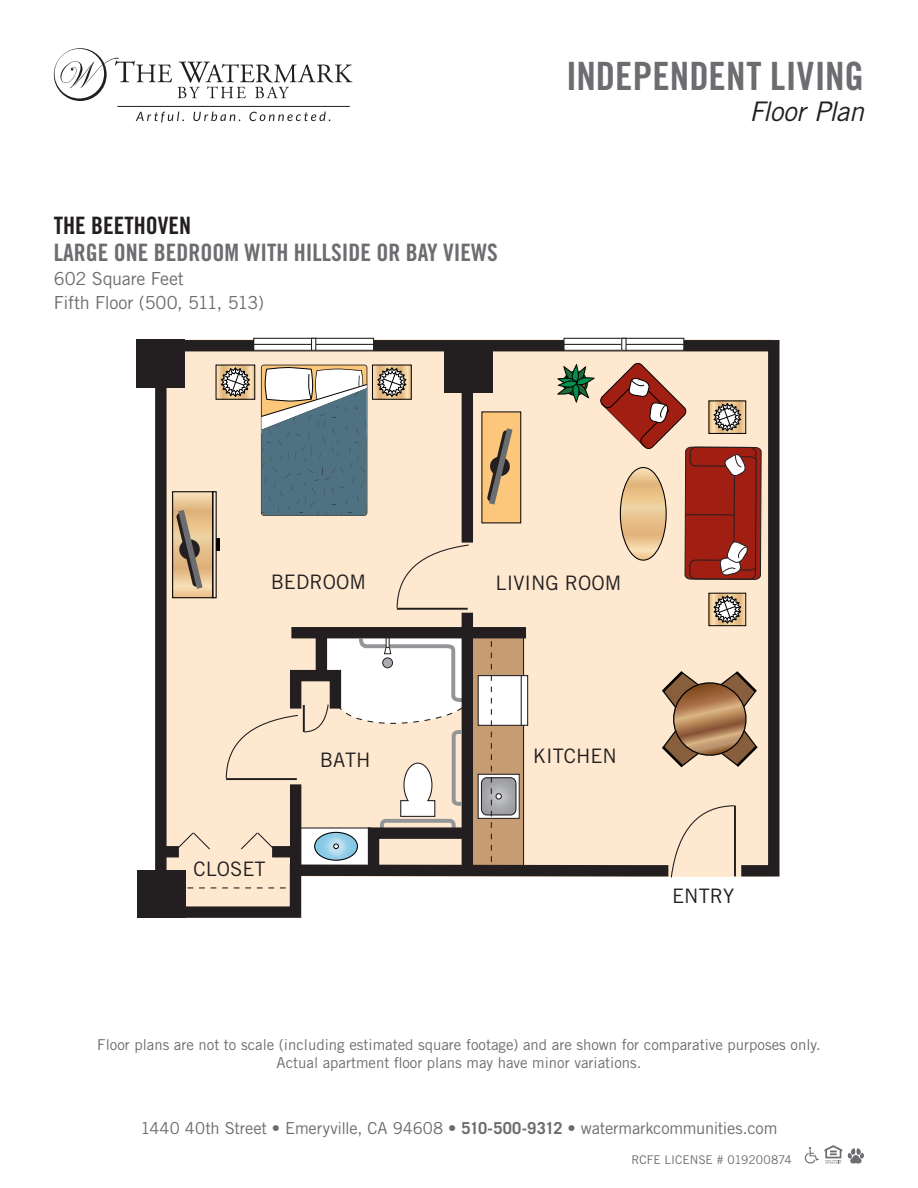
<style>
.page{position:relative;width:918px;height:1188px;background:#fff}
.page>*{position:absolute;margin:0;border:0;box-sizing:border-box;transform-origin:0 0}
.t1{font:39px "Trade Gothic Bold Cond Twenty";letter-spacing:.005em;color:#6c6d70}
.t2{font:italic 27px "Trade Gothic";letter-spacing:-.025em;color:#231f20}
.t3{font:24px "Trade Gothic Bold Cond Twenty";color:#6c6d70}
.t4{font:24px "Trade Gothic Bold Cond Twenty";color:#231f20}
.t5{font:19.95px "Trade Gothic";color:#231f20}
.t6{font:18px/24px "Trade Gothic";letter-spacing:-.02em;color:#6c6d70}
.t7{font:16.5px "Trade Gothic";letter-spacing:-.01em;color:#6c6d70}
.t8{font:15px/18px "Trade Gothic";color:#6c6d70;text-align:center}
.t9{font:12px "Trade Gothic";letter-spacing:-.005em;color:#6c6d70}
.s1{font-weight:700}
</style>
<div class="page">
<svg style="left:805px;top:1147px;width:14px;height:17px"></svg>
<svg style="left:825px;top:1145px;width:39px;height:19px"></svg>
<svg style="left:54px;top:48px;width:118px;height:53px"></svg>
<svg style="left:178px;top:62px;width:174px;height:36px"></svg>
<hr style="left:117px;top:106px;width:233px;height:1px;background:#231f20">
<svg style="left:136px;top:112px;width:48px;height:11px"></svg>
<svg style="left:193px;top:112px;width:47px;height:9px"></svg>
<svg style="left:249px;top:112px;width:81px;height:9px"></svg>
<svg style="left:149px;top:337px;width:631px;height:581px"></svg>
<div style="left:254px;top:338px;width:120px;height:12px;background:#fff"></div>
<hr style="left:254px;top:344px;width:120px;height:1px;background:#231f20">
<div style="left:253px;top:338px;width:121px;height:13px;border:1px solid #231f20"></div>
<hr style="left:312px;top:338px;width:4px;height:12px;background:#fff">
<div style="left:311px;top:338px;width:5px;height:13px;border:1px solid #231f20"></div>
<div style="left:138px;top:870px;width:48px;height:48px;background:#231f20"></div>
<div style="left:137px;top:339px;width:48px;height:48px;background:#231f20"></div>
<div style="left:445px;top:342px;width:48px;height:51px;background:#231f20"></div>
<div style="left:462px;top:613px;width:11px;height:257px;background:#231f20"></div>
<div style="left:462px;top:345px;width:11px;height:198px;background:#231f20"></div>
<div style="left:291px;top:627px;width:235px;height:11px;background:#231f20"></div>
<div style="left:161px;top:846px;width:18px;height:11px;background:#231f20"></div>
<div style="left:396px;top:544px;width:74px;height:65px;background:#fee9d0"></div>
<hr style="left:397px;top:608px;width:71px;height:2px;background:#231f20">
<svg style="left:175px;top:631px;width:354px;height:257px"></svg>
<div style="left:482px;top:412px;width:39px;height:111px;background:#fdc77b"></div>
<svg style="left:487px;top:428px;width:26px;height:77px"></svg>
<svg style="left:218px;top:367px;width:35px;height:31px"></svg>
<svg style="left:220px;top:367px;width:30px;height:30px"></svg>
<svg style="left:374px;top:367px;width:36px;height:31px"></svg>
<div style="left:372px;top:365px;width:40px;height:35px;border:1px solid #000"></div>
<svg style="left:377px;top:367px;width:30px;height:30px"></svg>
<svg style="left:260px;top:365px;width:108px;height:151px"></svg>
<svg style="left:174px;top:493px;width:37px;height:103px;background:#eac695"></svg>
<div style="left:172px;top:491px;width:41px;height:107px;border:1px solid #000"></div>
<div style="left:212px;top:491px;width:5px;height:107px;border:1px solid #000"></div>
<svg style="left:216px;top:538px;width:3px;height:13px"></svg>
<svg style="left:176px;top:510px;width:27px;height:79px;background:#a99274"></svg>
<svg style="left:557px;top:337px;width:205px;height:542px;background:#e0c0a8"></svg>
<div style="left:620px;top:467px;width:47px;height:94px;border:1px solid #000;border-radius:50%"></div>
<h3 class="t4" style="left:54px;top:211px;width:139px">THE BEETHOVEN</h3>
<h3 class="t3" style="left:54px;top:238px;width:445px">LARGE ONE BEDROOM WITH HILLSIDE OR BAY VIEWS</h3>
<p class="t6" style="left:54px;top:267px;width:212px">602 Square Feet<br>Fifth Floor (500, 511, 513)</p>
<h1 class="t1" style="left:566px;top:52px;width:299px">INDEPENDENT LIVING</h1>
<h2 class="t2" style="left:750px;top:96px;width:116px">Floor Plan</h2>
<h3 class="t5" style="left:271px;top:570px;width:97px">BEDROOM</h3>
<h3 class="t5" style="left:496px;top:570px;width:127px">LIVING ROOM</h3>
<h3 class="t5" style="left:194px;top:857px;width:74px">CLOSET</h3>
<h3 class="t5" style="left:320px;top:748px;width:52px">BATH</h3>
<h3 class="t5" style="left:533px;top:744px;width:86px">KITCHEN</h3>
<h3 class="t5" style="left:672px;top:884px;width:64px">ENTRY</h3>
<p class="t8" style="left:97px;top:1035px;width:725px">Floor plans are not to scale (including estimated square footage) and are shown for comparative purposes only.<br>Actual apartment floor plans may have minor variations.</p>
<p class="t7" style="left:141px;top:1118px;width:638px">1440 40th Street • Emeryville, CA 94608 • <span class="s1">510-500-9312</span> • watermarkcommunities.com</p>
<p class="t9" style="left:632px;top:1152px;width:162px">RCFE LICENSE # 019200874</p>
</div>
